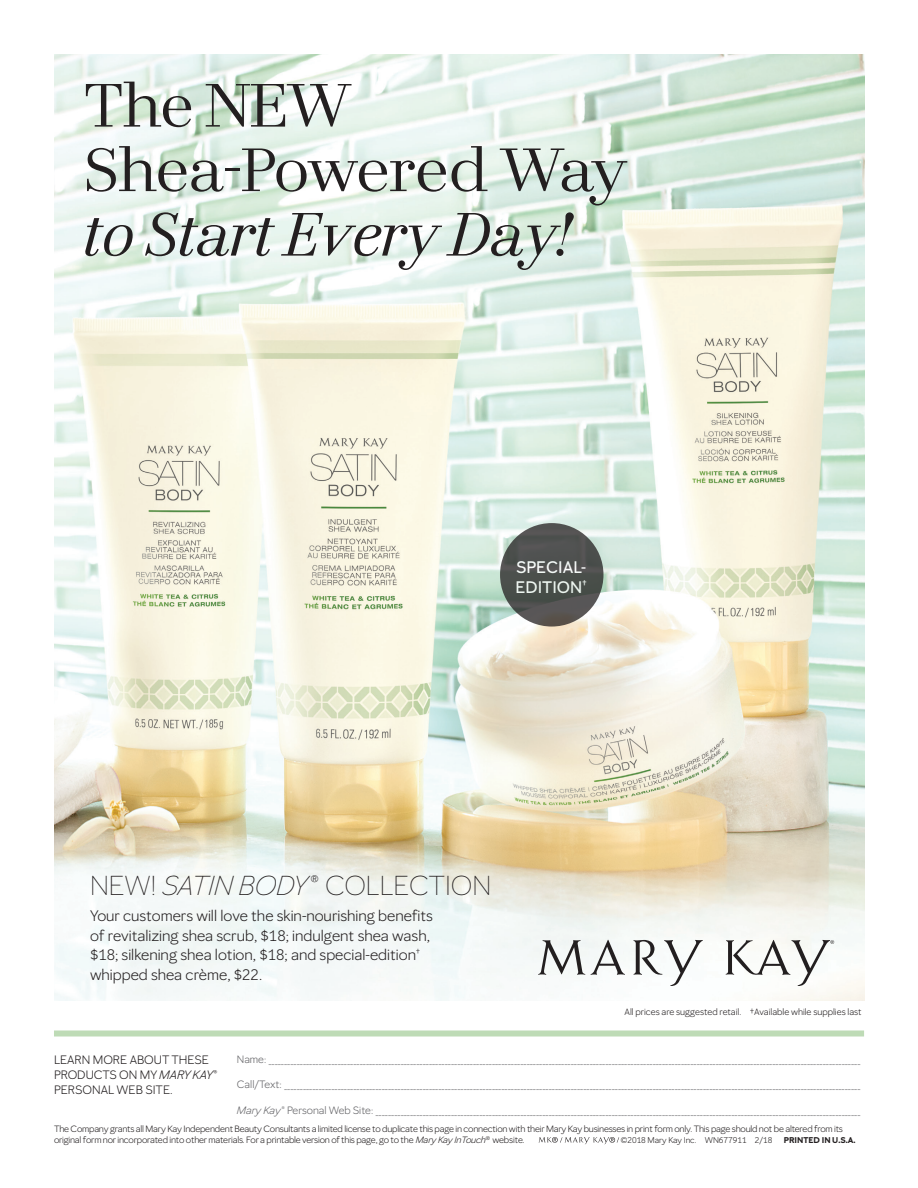
<style>
.page{position:relative;width:918px;height:1188px;background:#fff}
.page>*{position:absolute;margin:0;border:0;box-sizing:border-box;transform-origin:0 0}
._01_Headline{font:60px/64.5px "Mary Kay Serif 020";letter-spacing:-.03em;color:#231f20}
.t1{font:300 27px "Mary Kay Sans";color:#231f20}
.t2{font:500 16.5px/19.5px "Mary Kay Sans";color:#fff}
.t3{font:15px/19.5px "Mary Kay Sans";color:#231f20}
._5_Product_Descripti{font:12px/15px "Mary Kay Sans";color:#231f20}
.t4{font:10.5px "Mary Kay Sans";color:#636366}
._08_Footnote{font:9px/10.5px "Mary Kay Sans";letter-spacing:-.02em;color:#231f20}
._08_Footnote-2{font:9px "Mary Kay Sans";color:#231f20}
.t5{font:8.25px "Mary Kay Sans";color:#231f20}
.t6{font:700 8.25px "Mary Kay Sans";color:#231f20}
.s1{font-style:italic}
</style>
<div class="page">
<img style="left:55px;top:54px;width:809px;height:946px">
<div style="left:500px;top:523px;width:103px;height:104px;background:#4f514f;border-radius:50%"></div>
<div style="left:54px;top:1030px;width:810px;height:6px;background:#bedbb6"></div>
<svg style="left:538px;top:940px;width:87px;height:35px"></svg>
<svg style="left:633px;top:940px;width:70px;height:46px"></svg>
<svg style="left:725px;top:940px;width:109px;height:46px"></svg>
<svg style="left:538px;top:1137px;width:81px;height:7px"></svg>
<p class="_01_Headline" style="left:84px;top:72px;width:545px">The NEW<br>Shea-Powered Way <span class="s1">to Start Every Day!</span></p>
<h3 class="t2" style="left:516px;top:558px;width:72px">SPECIAL-<br>EDITION<sup>†</sup></h3>
<p class="t1" style="left:90px;top:869px;width:403px">NEW! <span class="s1">SATIN BODY</span>® COLLECTION</p>
<p class="t3" style="left:90px;top:906px;width:345px">Your customers will love the skin-nourishing benefits of revitalizing shea scrub, $18; indulgent shea wash, $18; silkening shea lotion, $18; and special-edition<sup>† </sup>whipped shea crème, $22.</p>
<p class="_08_Footnote-2" style="left:624px;top:1006px;width:239px">All prices are suggested retail. †Available while supplies last</p>
<p class="_5_Product_Descripti" style="left:54px;top:1052px;width:165px">LEARN MORE ABOUT THESE<br>PRODUCTS ON MY <span class="s1">MARY KAY</span>®<br>PERSONAL WEB SITE.</p>
<p class="t4" style="left:237px;top:1053px;width:625px">Name: ____________________________________________________________________________________________________________________________________________________________________________________________</p>
<p class="t4" style="left:237px;top:1078px;width:625px">Call/Text: _______________________________________________________________________________________________________________________________________________________________________________________</p>
<p class="t4" style="left:237px;top:1104px;width:625px"><span class="s1">Mary Kay</span>® Personal Web Site: __________________________________________________________________________________________________________________________________________________________</p>
<p class="_08_Footnote" style="left:54px;top:1124px;width:791px">The Company grants all Mary Kay Independent Beauty Consultants a limited license to duplicate this page in connection with their Mary Kay businesses in print form only. This page should not be altered from its original form nor incorporated into other materials. For a printable version of this page, go to the <span class="s1">Mary Kay InTouch</span><sup>®</sup> website.</p>
<p class="t5" style="left:621px;top:1135px;width:153px">©2018 Mary Kay Inc. WN677911 2/18</p>
<p class="t6" style="left:784px;top:1135px;width:73px">PRINTED IN U.S.A.</p>
</div>
